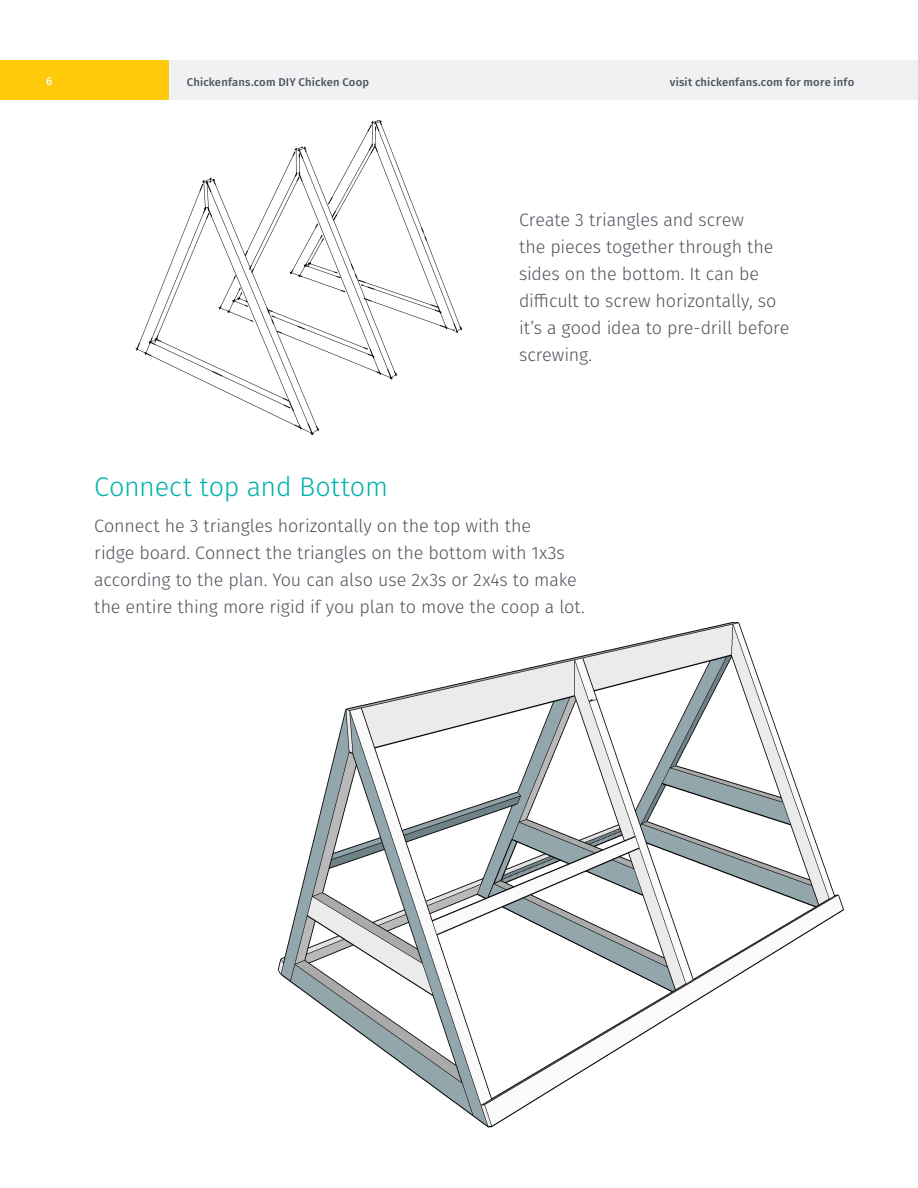
<style>
.page{position:relative;width:918px;height:1188px;background:#fff}
.page>*{position:absolute;margin:0;border:0;box-sizing:border-box;transform-origin:0 0}
.BC{font:300 27px "Fira Sans";letter-spacing:-.005em;color:#00b2ad}
.BC-2{font:300 18px/27px "Fira Sans";letter-spacing:-.005em;color:#4f535c}
.t1{font:500 11.25px "Fira Sans";letter-spacing:.015em;color:#4f535c}
.t2{font:500 11.25px "Fira Sans";color:#fff}
</style>
<div class="page">
<div style="left:147px;top:60px;width:771px;height:40px;background:#f0f1f2"></div>
<img style="left:135px;top:120px;width:328px;height:315px">
<img style="left:277px;top:623px;width:567px;height:505px">
<div style="left:0;top:60px;width:169px;height:40px;background:#feca0a"></div>
<p class="t2" style="left:46px;top:72px;width:8px">6</p>
<p class="t1" style="left:187px;top:73px;width:184px">Chickenfans.com DIY Chicken Coop</p>
<p class="t1" style="left:670px;top:73px;width:186px">visit chickenfans.com for more info</p>
<p class="BC-2" style="left:519px;top:206px;width:272px">Create 3 triangles and screw<br>the pieces together through the sides on the bottom. It can be difficult to screw horizontally, so it’s a good idea to pre-drill before screwing.</p>
<p class="BC" style="left:94px;top:468px;width:295px">Connect top and Bottom</p>
<p class="BC-2" style="left:94px;top:512px;width:492px">Connect he 3 triangles horizontally on the top with the<br>ridge board. Connect the triangles on the bottom with 1x3s according to the plan. You can also use 2x3s or 2x4s to make the entire thing more rigid if you plan to move the coop a lot.</p>
</div>
